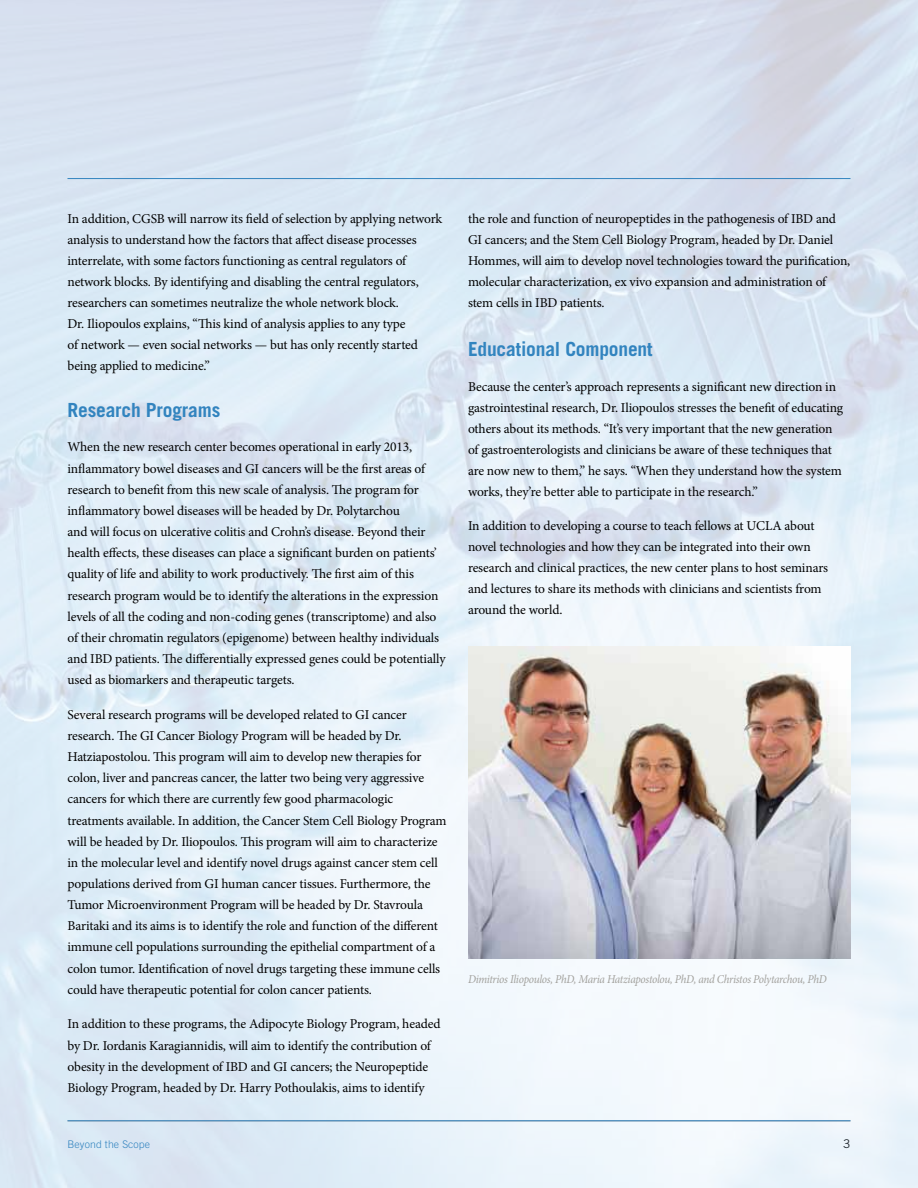
<style>
.page{position:relative;width:918px;height:1188px;background:#fff}
.page>*{position:absolute;margin:0;border:0;box-sizing:border-box;transform-origin:0 0}
.Subhead{font:700 19.5px "Trade Gothic";letter-spacing:-.01em;color:#3284bf}
.t1{font:13.5px/21.1px "Minion Pro";letter-spacing:-.015em;color:#000}
.Photo_caption{font:italic 12px "Minion Pro";letter-spacing:-.025em;color:#a2a19d;scale:.93 1}
.t2{font:12px "Trade Gothic";color:#000}
.t3{font:300 10.5px "Trade Gothic";letter-spacing:.01em;color:#3284bf}
</style>
<div class="page">
<hr style="left:68px;top:1121px;width:782px;height:1px;background:#a1a1a4">
<hr style="left:68px;top:1120px;width:782px;height:1px;background:#3284bf">
<img style="left:468px;top:647px;width:382px;height:312px">
<hr style="left:68px;top:178px;width:782px;height:1px;background:#3284bf">
<p class="t1" style="left:68px;top:208px;width:376px">In addition, CGSB will narrow its field of selection by applying network analysis to understand how the factors that affect disease processes interrelate, with some factors functioning as central regulators of network blocks. By identifying and disabling the central regulators, researchers can sometimes neutralize the whole network block.<br>Dr. Iliopoulos explains, “This kind of analysis applies to any type<br>of network — even social networks — but has only recently started being applied to medicine.”</p>
<p class="Subhead" style="left:68px;top:398px;width:154px">Research Programs</p>
<p class="t1" style="left:68px;top:437px;width:380px">When the new research center becomes operational in early 2013, inflammatory bowel diseases and GI cancers will be the first areas of research to benefit from this new scale of analysis. The program for inflammatory bowel diseases will be headed by Dr. Polytarchou<br>and will focus on ulcerative colitis and Crohn’s disease. Beyond their health effects, these diseases can place a significant burden on patients’ quality of life and ability to work productively. The first aim of this research program would be to identify the alterations in the expression levels of all the coding and non-coding genes (transcriptome) and also of their chromatin regulators (epigenome) between healthy individuals and IBD patients. The differentially expressed genes could be potentially used as biomarkers and therapeutic targets.</p>
<p class="t1" style="left:68px;top:704px;width:381px">Several research programs will be developed related to GI cancer research. The GI Cancer Biology Program will be headed by Dr.<br>Hatziapostolou. This program will aim to develop new therapies for colon, liver and pancreas cancer, the latter two being very aggressive cancers for which there are currently few good pharmacologic treatments available. In addition, the Cancer Stem Cell Biology Program will be headed by Dr. Iliopoulos. This program will aim to characterize in the molecular level and identify novel drugs against cancer stem cell populations derived from GI human cancer tissues. Furthermore, the Tumor Microenvironment Program will be headed by Dr. Stavroula Baritaki and its aims is to identify the role and function of the different immune cell populations surrounding the epithelial compartment of a colon tumor. Identification of novel drugs targeting these immune cells could have therapeutic potential for colon cancer patients.</p>
<p class="t1" style="left:68px;top:1014px;width:375px">In addition to these programs, the Adipocyte Biology Program, headed by Dr. Iordanis Karagiannidis, will aim to identify the contribution of obesity in the development of IBD and GI cancers; the Neuropeptide Biology Program, headed by Dr. Harry Pothoulakis, aims to identify</p>
<p class="t1" style="left:468px;top:208px;width:384px">the role and function of neuropeptides in the pathogenesis of IBD and GI cancers; and the Stem Cell Biology Program, headed by Dr. Daniel Hommes, will aim to develop novel technologies toward the purification, molecular characterization, ex vivo expansion and administration of stem cells in IBD patients.</p>
<p class="Subhead" style="left:468px;top:337px;width:186px">Educational Component</p>
<p class="t1" style="left:468px;top:376px;width:377px">Because the center’s approach represents a significant new direction in gastrointestinal research, Dr. Iliopoulos stresses the benefit of educating others about its methods. “It’s very important that the new generation of gastroenterologists and clinicians be aware of these techniques that are now new to them,” he says. “When they understand how the system works, they’re better able to participate in the research.”</p>
<p class="t1" style="left:468px;top:515px;width:362px">In addition to developing a course to teach fellows at UCLA about novel technologies and how they can be integrated into their own research and clinical practices, the new center plans to host seminars and lectures to share its methods with clinicians and scientists from around the world.</p>
<p class="Photo_caption" style="left:468px;top:971px;width:387px">Dimitrios Iliopoulos, PhD, Maria Hatziapostolou, PhD, and Christos Polytarchou, PhD</p>
<p class="t3" style="left:68px;top:1138px;width:84px">Beyond the Scope</p>
<p class="t2" style="left:843px;top:1136px;width:9px">3</p>
</div>
